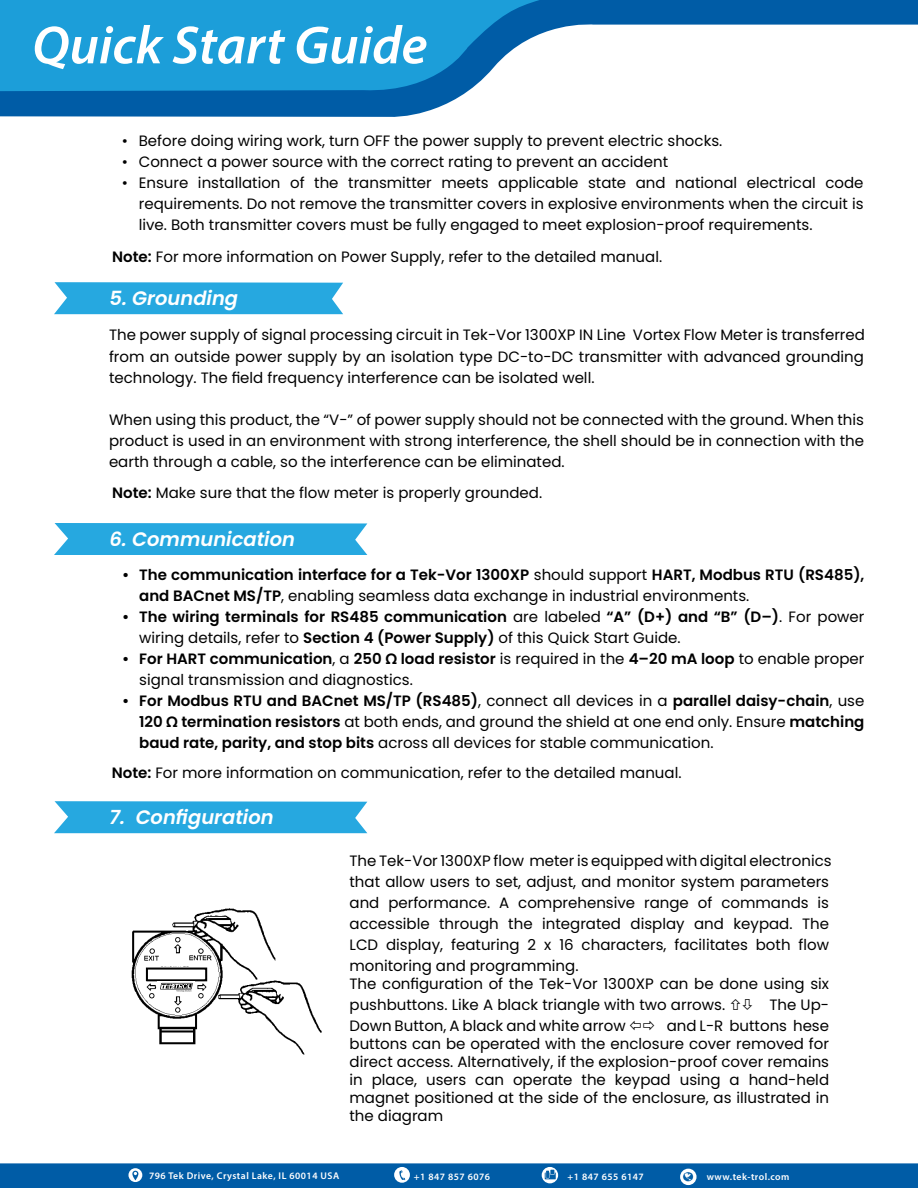
<style>
.page{position:relative;width:918px;height:1188px;background:#fff}
.page>*{position:absolute;margin:0;border:0;box-sizing:border-box;transform-origin:0 0}
.t1{font:italic 600 54px "Myriad Pro";color:#fff}
.t2{font:italic 600 19.5px "Poppins";color:#fff}
.t3{font:15px/21px "Poppins";color:#000;text-align:justify}
.t4{font:600 15px/21px "Poppins";color:#000}
.t5{font:600 9.75px "Myriad Pro";letter-spacing:.05em;color:#fff}
.s1{font-weight:600}
.s2{font-weight:400}
</style>
<div class="page">
<svg style="left:0;top:0;width:918px;height:117px"></svg>
<svg style="left:0;top:0;width:540px;height:93px;background:#229bd5"></svg>
<div style="left:0;top:1163px;width:918px;height:25px;background:#005ca6"></div>
<svg style="left:128px;top:1168px;width:14px;height:14px"></svg>
<svg style="left:132px;top:1171px;width:6px;height:9px"></svg>
<div style="left:394px;top:1167px;width:16px;height:16px;background:#fff;border-radius:50%"></div>
<svg style="left:399px;top:1170px;width:6px;height:10px"></svg>
<svg style="left:542px;top:1167px;width:16px;height:16px"></svg>
<svg style="left:545px;top:1170px;width:11px;height:9px"></svg>
<svg style="left:680px;top:1169px;width:17px;height:16px"></svg>
<svg style="left:682px;top:1170px;width:12px;height:12px"></svg>
<svg style="left:54px;top:282px;width:289px;height:32px;background:#31ace1"></svg>
<svg style="left:54px;top:523px;width:313px;height:32px;background:#30ace1"></svg>
<svg style="left:54px;top:801px;width:313px;height:32px;background:#31ace1"></svg>
<img style="left:131px;top:908px;width:191px;height:147px">
<div style="left:159px;top:961px;width:38px;height:5px;background:#fff"></div>
<svg style="left:157px;top:981px;width:38px;height:13px"></svg>
<svg style="left:160px;top:983px;width:33px;height:9px"></svg>
<h1 class="t1" style="left:32px;top:11px;width:397px">Quick Start Guide</h1>
<p class="t3" style="left:122px;top:130px;width:602px">• Before doing wiring work, turn OFF the power supply to prevent electric shocks.</p>
<p class="t3" style="left:122px;top:151px;width:548px">• Connect a power source with the correct rating to prevent an accident</p>
<p class="t3" style="left:139px;top:172px;width:726px;text-indent:-17px">• Ensure installation of the transmitter meets applicable state and national electrical code requirements. Do not remove the transmitter covers in explosive environments when the circuit is live. Both transmitter covers must be fully engaged to meet explosion-proof requirements.</p>
<p class="t3" style="left:112px;top:246px;width:551px"><span class="s1">Note:</span> For more information on Power Supply, refer to the detailed manual.</p>
<h2 class="t2" style="left:109px;top:287px;width:130px">5. Grounding</h2>
<p class="t3" style="left:109px;top:325px;width:757px">The power supply of signal processing circuit in Tek-Vor 1300XP IN Line Vortex Flow Meter is transferred from an outside power supply by an isolation type DC-to-DC transmitter with advanced grounding technology. The field frequency interference can be isolated well.</p>
<p class="t3" style="left:109px;top:409px;width:757px">When using this product, the “V-” of power supply should not be connected with the ground. When this product is used in an environment with strong interference, the shell should be in connection with the earth through a cable, so the interference can be eliminated.</p>
<p class="t3" style="left:112px;top:483px;width:431px"><span class="s1">Note:</span> Make sure that the flow meter is properly grounded.</p>
<h2 class="t2" style="left:109px;top:528px;width:187px">6. Communication</h2>
<p class="t4" style="left:139px;top:564px;width:727px;text-indent:-17px">• The communication interface for a Tek-Vor 1300XP <span class="s2">should support</span> HART, Modbus RTU (RS485), and BACnet MS/TP<span class="s2">, enabling seamless data exchange in industrial environments.</span></p>
<p class="t4" style="left:139px;top:606px;width:727px;text-indent:-17px">• The wiring terminals for RS485 communication <span class="s2">are labeled</span> “A” (D+) and “B” (D–)<span class="s2">. For power wiring details, refer to</span> Section 4 (Power Supply) <span class="s2">of this Quick Start Guide.</span></p>
<p class="t3" style="left:139px;top:648px;width:727px;text-indent:-17px"><span class="s1">• For HART communication</span>, a <span class="s1">250 Ω load resistor</span> is required in the <span class="s1">4–20 mA loop</span> to enable proper signal transmission and diagnostics.</p>
<p class="t4" style="left:139px;top:690px;width:727px;text-align:justify;text-indent:-17px">• For Modbus RTU and BACnet MS/TP (RS485)<span class="s2">, connect all devices in a</span> parallel daisy-chain<span class="s2">, use </span>120 Ω termination resistors <span class="s2">at both ends, and ground the shield at one end only. Ensure</span> matching baud rate, parity, and stop bits <span class="s2">across all devices for stable communication.</span></p>
<p class="t3" style="left:112px;top:762px;width:571px"><span class="s1">Note:</span> For more information on communication, refer to the detailed manual.</p>
<h2 class="t2" style="left:109px;top:806px;width:166px">7. Configuration</h2>
<p class="t3" style="left:350px;top:851px;width:484px;text-align:left">The Tek-Vor 1300XP flow meter is equipped with digital electronics that allow users to set, adjust, and monitor system parameters and performance. A comprehensive range of commands is accessible through the integrated display and keypad. The LCD display, featuring 2 x 16 characters, facilitates both flow monitoring and programming.</p>
<p class="t3" style="left:350px;top:974px;width:481px">The configuration of the Tek-Vor 1300XP can be done using six pushbuttons. Like A black triangle with two arrows.</p>
<p class="t3" style="left:769px;top:995px;width:61px">The Up-</p>
<p class="t3" style="left:350px;top:1016px;width:278px">Down Button, A black and white arrow</p>
<p class="t3" style="left:350px;top:1017px;width:481px;line-height:18px;text-indent:317px">and L-R buttons hese buttons can be operated with the enclosure cover removed for direct access. Alternatively, if the explosion-proof cover remains in place, users can operate the keypad using a hand-held magnet positioned at the side of the enclosure, as illustrated in the diagram</p>
<p class="t5" style="left:149px;top:1170px;width:192px">796 Tek Drive, Crystal Lake, IL 60014 USA</p>
<p class="t5" style="left:414px;top:1171px;width:78px">+1 847 857 6076</p>
<p class="t5" style="left:568px;top:1171px;width:78px">+1 847 655 6147</p>
<p class="t5" style="left:707px;top:1171px;width:84px">www.tek-trol.com</p>
</div>
